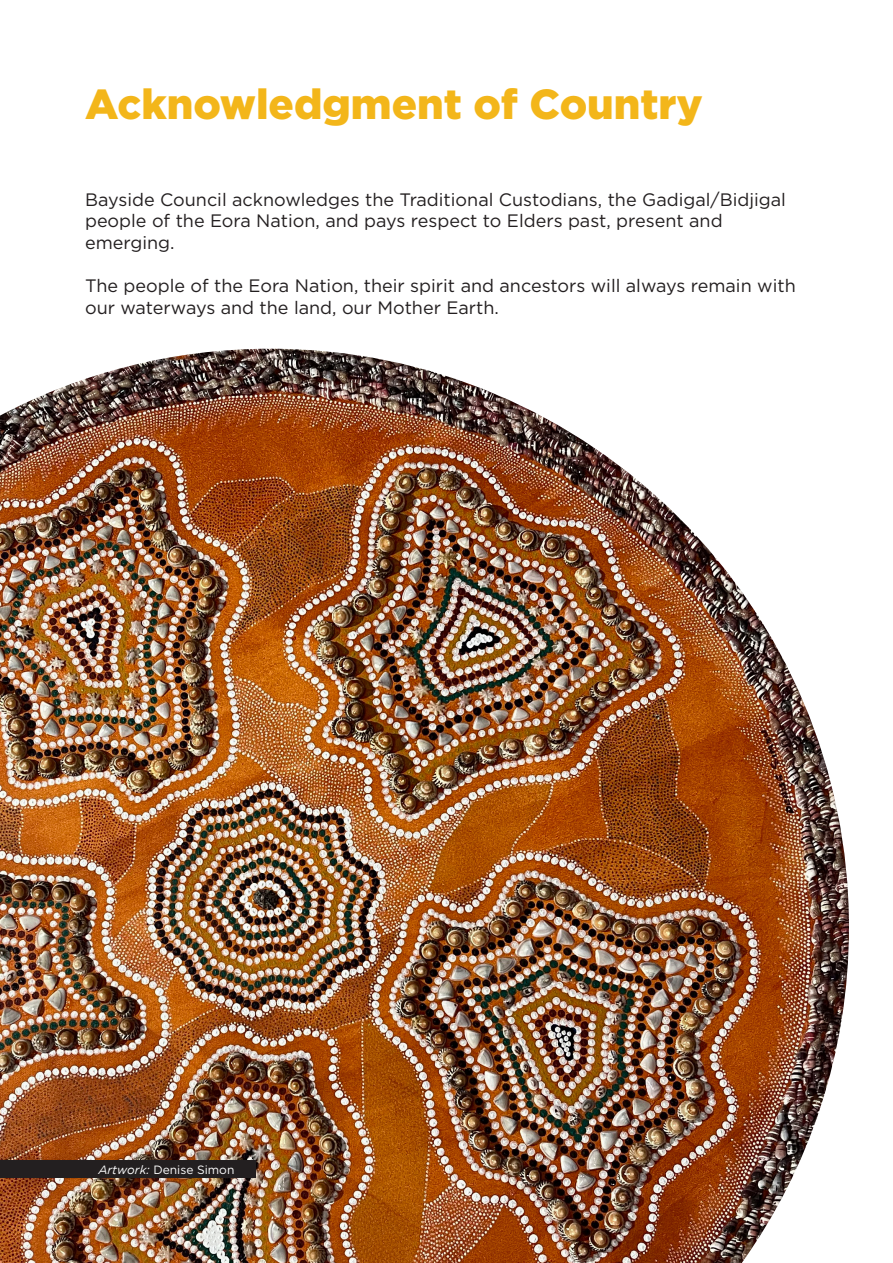
<style>
.page{position:relative;width:893px;height:1263px;background:#fff}
.page>*{position:absolute;margin:0;border:0;box-sizing:border-box;transform-origin:0 0}
.t1{font:900 42px "Gotham";color:#f3b61a}
.t2{font:18px/21.6px "Gotham";color:#231f20}
.t3{font:12px "Gotham";color:#fff}
.s1{font-style:italic}
</style>
<div class="page">
<img style="left:0;top:349px;width:849px;height:914px">
<div style="left:0;top:1160px;width:255px;height:18px;background:#231f20"></div>
<p class="t1" style="left:85px;top:75px;width:619px">Acknowledgment of Country</p>
<p class="t2" style="left:85px;top:188px;width:702px">Bayside Council acknowledges the Traditional Custodians, the Gadigal/Bidjigal people of the Eora Nation, and pays respect to Elders past, present and emerging.</p>
<p class="t2" style="left:85px;top:275px;width:712px">The people of the Eora Nation, their spirit and ancestors will always remain with our waterways and the land, our Mother Earth.</p>
<p class="t3" style="left:98px;top:1162px;width:138px"><span class="s1">Artwork:</span> Denise Simon</p>
</div>
